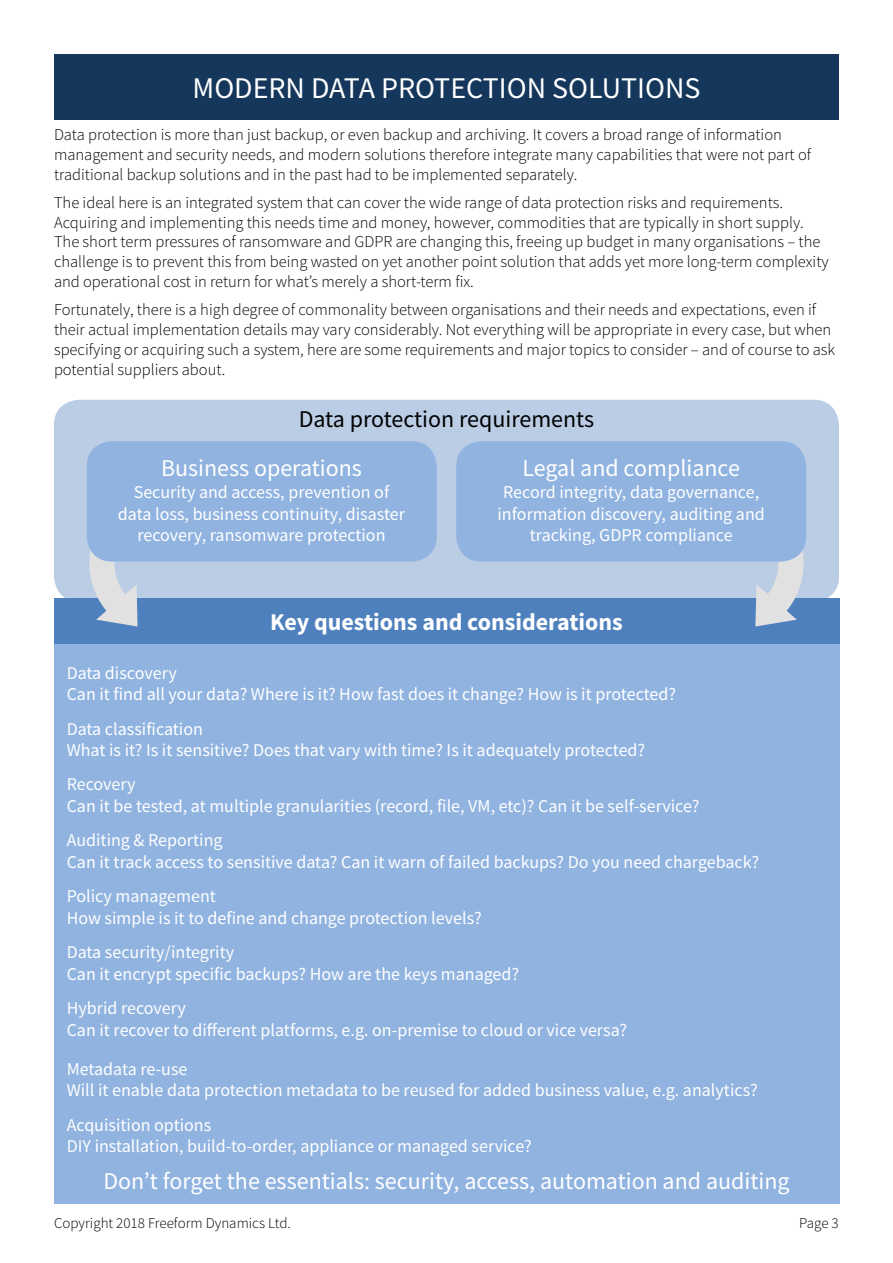
<style>
.page{position:relative;width:893px;height:1263px;background:#fff}
.page>*{position:absolute;margin:0;border:0;box-sizing:border-box;transform-origin:0 0}
.t1{font:30px "Source Sans Pro";color:#fff}
.t2{font:24px "Source Sans Pro";color:#fff}
.t3{font:700 24px "Source Sans Pro";color:#fff}
.t4{font:24px "Source Sans Pro";color:#000}
.t5{font:18px/21.6px "Source Sans Pro";color:#fff}
.t6{font:300 16.5px/19.8px "Source Sans Pro";color:#000}
.t7{font:300 15px "Source Sans Pro";color:#000}
</style>
<div class="page">
<div style="left:54px;top:54px;width:785px;height:65px;background:#15375c"></div>
<div style="left:54px;top:400px;width:785px;height:202px;background:#bbcde4;border-radius:26px"></div>
<div style="left:54px;top:644px;width:785px;height:530px;background:#90b3e0"></div>
<div style="left:54px;top:598px;width:785px;height:46px;background:#4e80bd"></div>
<div style="left:54px;top:1163px;width:785px;height:33px;background:#90b3e0"></div>
<svg style="left:89px;top:549px;width:49px;height:77px"></svg>
<svg style="left:755px;top:548px;width:49px;height:78px"></svg>
<div style="left:456px;top:441px;width:350px;height:121px;background:#90b3e0;border-radius:26px"></div>
<div style="left:87px;top:441px;width:350px;height:121px;background:#90b3e0;border-radius:26px"></div>
<div style="left:54px;top:1195px;width:785px;height:9px;background:#90b3e0"></div>
<h1 class="t1" style="left:193px;top:69px;width:509px">MODERN DATA PROTECTION SOLUTIONS</h1>
<p class="t6" style="left:54px;top:125px;width:759px">Data protection is more than just backup, or even backup and archiving. It covers a broad range of information management and security needs, and modern solutions therefore integrate many capabilities that were not part of traditional backup solutions and in the past had to be implemented separately.</p>
<p class="t6" style="left:54px;top:192px;width:776px">The ideal here is an integrated system that can cover the wide range of data protection risks and requirements.<br>Acquiring and implementing this needs time and money, however, commodities that are typically in short supply.<br>The short term pressures of ransomware and GDPR are changing this, freeing up budget in many organisations – the challenge is to prevent this from being wasted on yet another point solution that adds yet more long-term complexity and operational cost in return for what’s merely a short-term fix.</p>
<p class="t6" style="left:54px;top:300px;width:783px">Fortunately, there is a high degree of commonality between organisations and their needs and expectations, even if their actual implementation details may vary considerably. Not everything will be appropriate in every case, but when specifying or acquiring such a system, here are some requirements and major topics to consider – and of course to ask potential suppliers about.</p>
<h2 class="t4" style="left:299px;top:403px;width:297px">Data protection requirements</h2>
<h2 class="t2" style="left:161px;top:453px;width:203px">Business operations</h2>
<p class="t5" style="left:118px;top:481px;width:289px;text-align:center">Security and access, prevention of data loss, business continuity, disaster recovery, ransomware protection</p>
<h2 class="t2" style="left:522px;top:453px;width:219px">Legal and compliance</h2>
<p class="t5" style="left:498px;top:481px;width:269px;text-align:center">Record integrity, data governance, information discovery, auditing and tracking, GDPR compliance</p>
<h2 class="t3" style="left:270px;top:606px;width:354px">Key questions and considerations</h2>
<p class="t5" style="left:67px;top:662px;width:611px">Data discovery<br>Can it find all your data? Where is it? How fast does it change? How is it protected?</p>
<p class="t5" style="left:67px;top:718px;width:580px">Data classification<br>What is it? Is it sensitive? Does that vary with time? Is it adequately protected?</p>
<p class="t5" style="left:67px;top:773px;width:634px">Recovery<br>Can it be tested, at multiple granularities (record, file, VM, etc)? Can it be self-service?</p>
<p class="t5" style="left:67px;top:829px;width:694px">Auditing &amp; Reporting<br>Can it track access to sensitive data? Can it warn of failed backups? Do you need chargeback?</p>
<p class="t5" style="left:67px;top:885px;width:417px">Policy management<br>How simple is it to define and change protection levels?</p>
<p class="t5" style="left:67px;top:941px;width:454px">Data security/integrity<br>Can it encrypt specific backups? How are the keys managed?</p>
<p class="t5" style="left:67px;top:997px;width:562px">Hybrid recovery<br>Can it recover to different platforms, e.g. on-premise to cloud or vice versa?</p>
<p class="t5" style="left:67px;top:1058px;width:692px">Metadata re-use<br>Will it enable data protection metadata to be reused for added business value, e.g. analytics?</p>
<p class="t5" style="left:67px;top:1114px;width:467px">Acquisition options<br>DIY installation, build-to-order, appliance or managed service?</p>
<h2 class="t2" style="left:103px;top:1165px;width:688px">Don’t forget the essentials: security, access, automation and auditing</h2>
<p class="t7" style="left:54px;top:1213px;width:238px">Copyright 2018 Freeform Dynamics Ltd.</p>
<p class="t7" style="left:799px;top:1213px;width:41px">Page 3</p>
</div>
